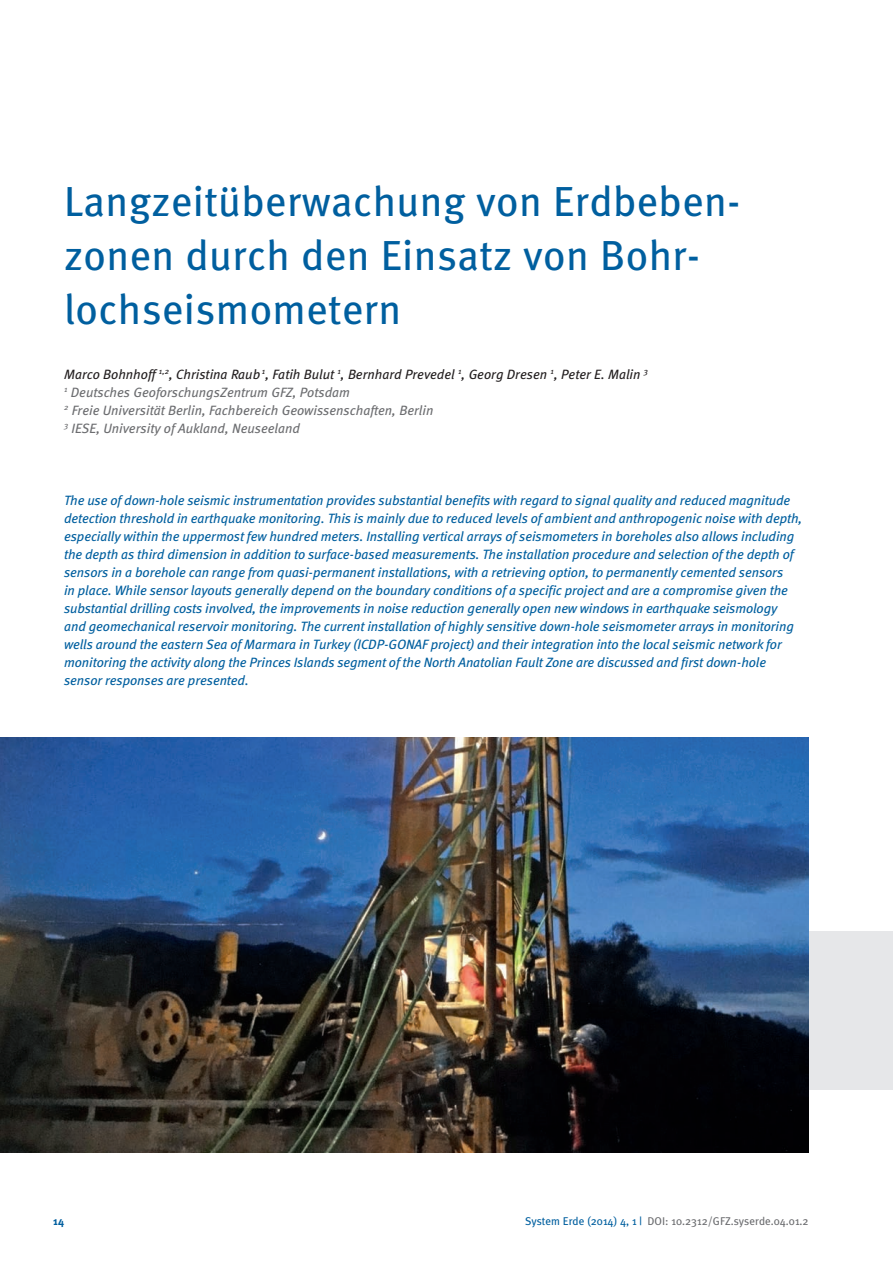
<style>
.page{position:relative;width:893px;height:1263px;background:#fff}
.page>*{position:absolute;margin:0;border:0;box-sizing:border-box;transform-origin:0 0}
.t1{font:42px/54px "Meta";letter-spacing:.01em;color:#005f9f}
.t2{font:italic 13.5px/18px "Meta";letter-spacing:-.005em;color:#005f9f}
.t3{font:italic 13.5px/18px "Meta";color:#6c6d70}
.t4{font:11.25px "Meta Plus";color:#6c6d70}
.t5{font:700 11.25px "Meta";color:#005f9f}
.s1{color:#231f20}
.s2{color:#005f9f}
</style>
<div class="page">
<div style="left:782px;top:930px;width:110px;height:159px;background:#e6e7e9"></div>
<img style="left:0;top:737px;width:808px;height:415px">
<h1 class="t1" style="left:64px;top:174px;width:677px">Langzeitüberwachung von Erdbeben&shy;zonen durch den Einsatz von Bohr&shy;lochseismometern</h1>
<p class="t3" style="left:64px;top:364px;width:585px"><span class="s1">Marco Bohnhoff</span> <sup>1,2</sup><span class="s1">, Christina Raub</span> <sup>1</sup><span class="s1">, Fatih Bulut</span> <sup>1</sup><span class="s1">, Bernhard Prevedel</span> <sup>1</sup><span class="s1">, Georg Dresen</span> <sup>1</sup><span class="s1">, Peter E. Malin</span> <sup>3<br></sup><sup>1</sup> Deutsches GeoforschungsZentrum GFZ, Potsdam<br><sup>2</sup> Freie Universität Berlin, Fachbereich Geowissenschaften, Berlin<br><sup>3</sup> IESE, University of Aukland, Neuseeland</p>
<p class="t2" style="left:64px;top:490px;width:739px">The use of down-hole seismic instrumentation provides substantial benefits with regard to signal quality and reduced magnitude detection threshold in earthquake monitoring. This is mainly due to reduced levels of ambient and anthropogenic noise with depth, especially within the uppermost few hundred meters. Installing vertical arrays of seismometers in boreholes also allows including the depth as third dimension in addition to surface-based measurements. The installation procedure and selection of the depth of sensors in a borehole can range from quasi-permanent installations, with a retrieving option, to permanently cemented sensors<br>in place. While sensor layouts generally depend on the boundary conditions of a specific project and are a compromise given the substantial drilling costs involved, the improvements in noise reduction generally open new windows in earthquake seismology and geomechanical reservoir monitoring. The current installation of highly sensitive down-hole seismometer arrays in monitoring wells around the eastern Sea of Marmara in Turkey (ICDP-GONAF project) and their integration into the local seismic network for monitoring the activity along the Princes Islands segment of the North Anatolian Fault Zone are discussed and first down-hole sensor responses are presented.</p>
<p class="t5" style="left:53px;top:1214px;width:12px">14</p>
<p class="t4" style="left:525px;top:1214px;width:285px"><span class="s2">System Erde (2014) 4, 1 |</span> DOI: 10.2312/GFZ.syserde.04.01.2</p>
</div>
